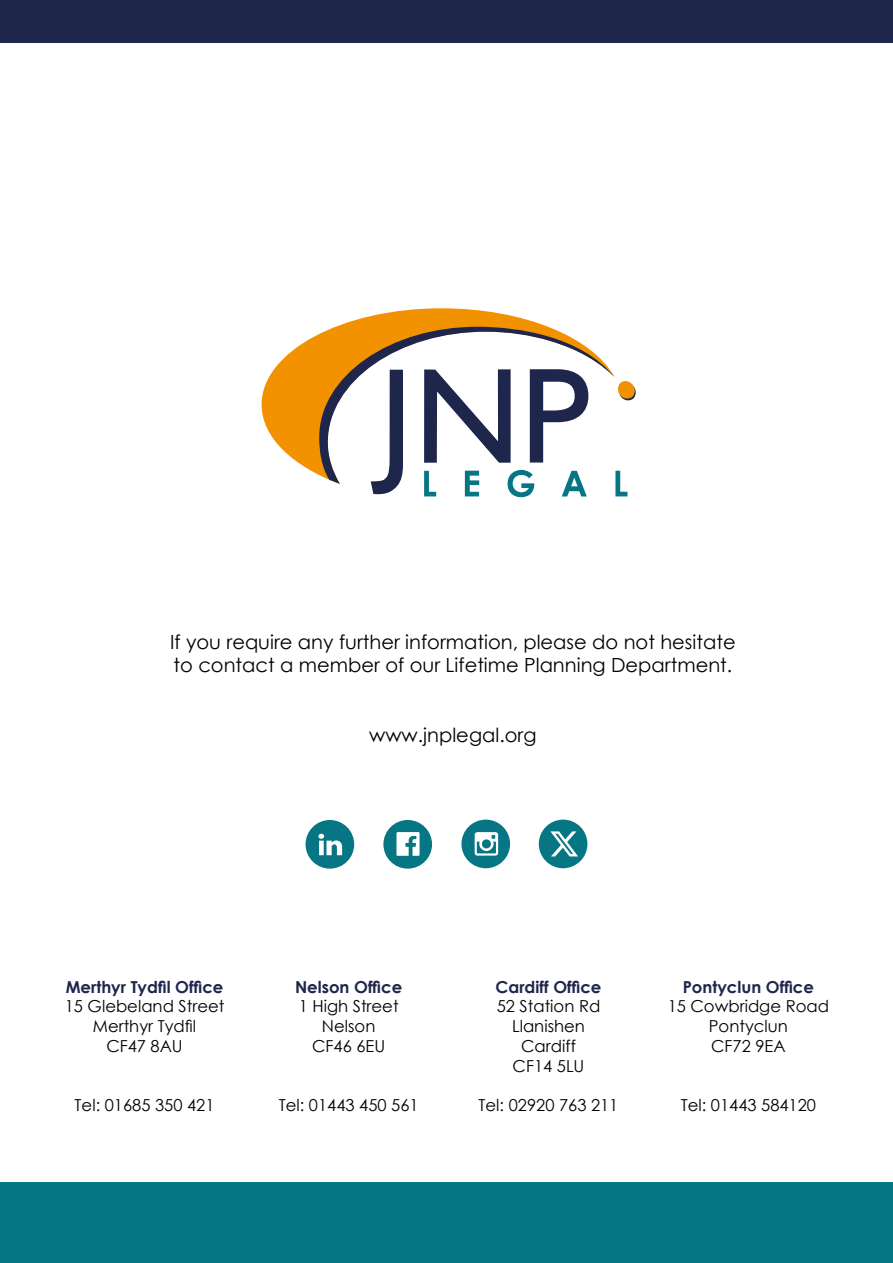
<style>
.page{position:relative;width:893px;height:1263px;background:#fff}
.page>*{position:absolute;margin:0;border:0;box-sizing:border-box;transform-origin:0 0}
.t1{font:19.5px/23.4px "Century Gothic";color:#000}
.t2{font:16.5px/19.8px "Century Gothic";color:#000;text-align:center}
.t3{font:700 16.5px "Century Gothic";color:#1f264c}
</style>
<div class="page">
<div style="left:0;top:0;width:893px;height:43px;background:#1f264c"></div>
<svg style="left:383px;top:820px;width:49px;height:49px"></svg>
<svg style="left:461px;top:819px;width:49px;height:49px"></svg>
<svg style="left:539px;top:819px;width:48px;height:49px"></svg>
<svg style="left:306px;top:820px;width:48px;height:49px"></svg>
<svg style="left:371px;top:484px;width:28px;height:10px"></svg>
<svg style="left:424px;top:484px;width:12px;height:12px"></svg>
<svg style="left:465px;top:484px;width:14px;height:12px"></svg>
<svg style="left:508px;top:484px;width:27px;height:13px"></svg>
<svg style="left:562px;top:484px;width:25px;height:12px"></svg>
<svg style="left:615px;top:471px;width:12px;height:25px"></svg>
<svg style="left:618px;top:381px;width:18px;height:20px"></svg>
<svg style="left:262px;top:308px;width:287px;height:167px;fill:#f39200"></svg>
<svg style="left:319px;top:327px;width:295px;height:157px"></svg>
<div style="left:0;top:1182px;width:893px;height:81px;background:#067685"></div>
<p class="t1" style="left:170px;top:629px;width:567px">If you require any further information, please do not hesitate to contact a member of our Lifetime Planning Department.</p>
<p class="t1" style="left:369px;top:723px;width:169px">www.jnplegal.org</p>
<p class="t3" style="left:66px;top:974px;width:159px">Merthyr Tydfil Office</p>
<p class="t2" style="left:65px;top:996px;width:161px">15 Glebeland Street<br>Merthyr Tydfil<br>CF47 8AU</p>
<p class="t2" style="left:75px;top:1095px;width:141px">Tel: 01685 350 421</p>
<p class="t3" style="left:295px;top:974px;width:109px">Nelson Office</p>
<p class="t2" style="left:299px;top:996px;width:101px">1 High Street<br>Nelson<br>CF46 6EU</p>
<p class="t2" style="left:279px;top:1095px;width:141px">Tel: 01443 450 561</p>
<p class="t3" style="left:496px;top:974px;width:107px">Cardiff Office</p>
<p class="t2" style="left:497px;top:996px;width:105px">52 Station Rd<br>Llanishen<br>Cardiff<br>CF14 5LU</p>
<p class="t2" style="left:479px;top:1095px;width:141px">Tel: 02920 763 211</p>
<p class="t3" style="left:683px;top:974px;width:133px">Pontyclun Office</p>
<p class="t2" style="left:668px;top:996px;width:163px">15 Cowbridge Road<br>Pontyclun<br>CF72 9EA</p>
<p class="t2" style="left:681px;top:1095px;width:137px">Tel: 01443 584120</p>
</div>
